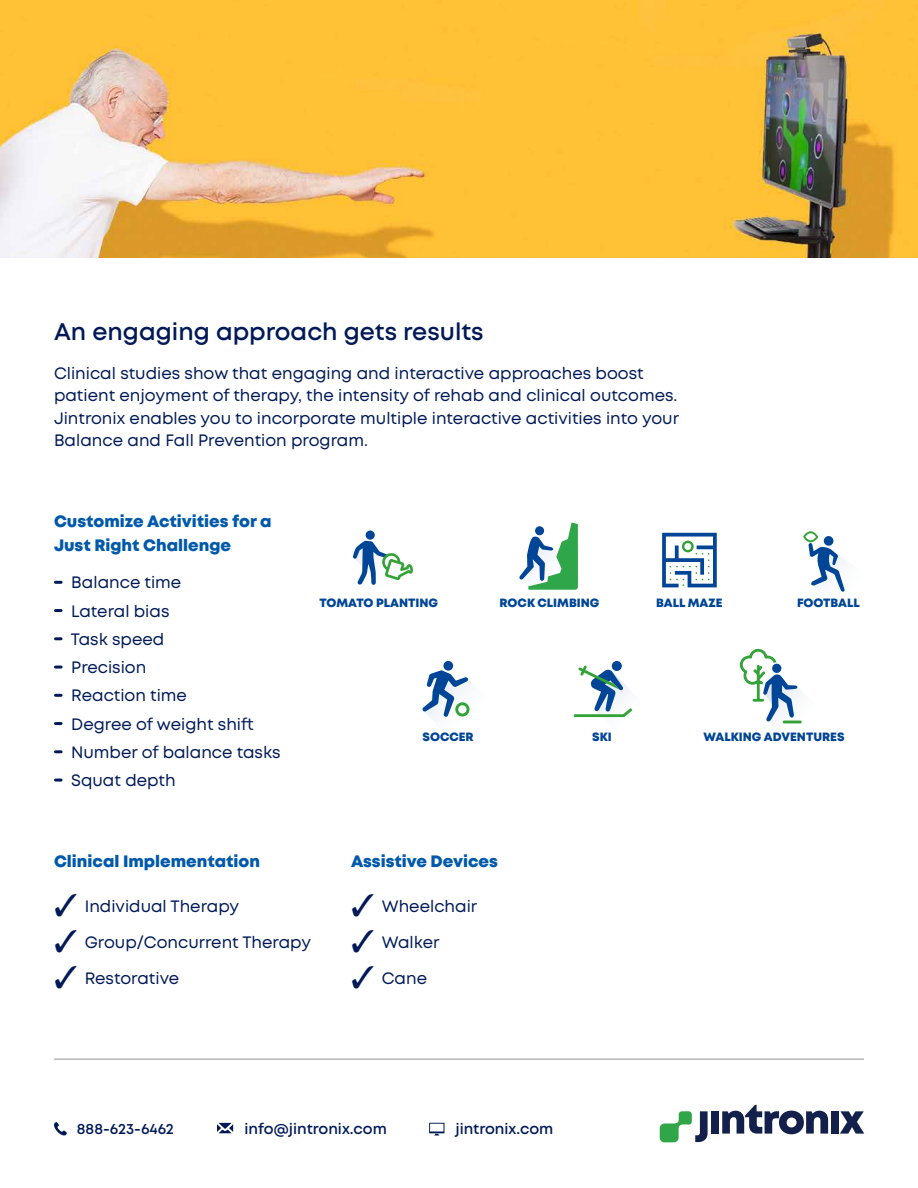
<style>
.page{position:relative;width:918px;height:1188px;background:#fff}
.page>*{position:absolute;margin:0;border:0;box-sizing:border-box;transform-origin:0 0}
.t1{font:600 24px "Mont";color:#011a57}
.t2{font:16.5px/28.2px "Mont";color:#011a57}
.t3{font:800 16.5px/24px "Mont";color:#0059aa}
.t4{font:600 15px "Mont";color:#011a57}
.t5{font:800 12px "Mont";color:#004596}
</style>
<div class="page">
<img style="left:0;top:0;width:918px;height:257px">
<svg style="left:519px;top:523px;width:59px;height:67px"></svg>
<svg style="left:353px;top:530px;width:60px;height:55px"></svg>
<svg style="left:422px;top:661px;width:48px;height:56px"></svg>
<svg style="left:803px;top:531px;width:42px;height:61px"></svg>
<div style="left:824px;top:536px;width:10px;height:10px;background:#004596;border-radius:50%"></div>
<svg style="left:574px;top:661px;width:58px;height:56px"></svg>
<svg style="left:56px;top:581px;width:5px;height:3px"></svg>
<svg style="left:56px;top:609px;width:5px;height:3px"></svg>
<svg style="left:56px;top:637px;width:5px;height:3px"></svg>
<svg style="left:56px;top:666px;width:5px;height:3px"></svg>
<svg style="left:56px;top:694px;width:5px;height:3px"></svg>
<svg style="left:56px;top:722px;width:5px;height:3px"></svg>
<svg style="left:56px;top:750px;width:5px;height:3px"></svg>
<svg style="left:56px;top:779px;width:5px;height:3px"></svg>
<svg style="left:662px;top:533px;width:55px;height:54px"></svg>
<svg style="left:660px;top:1111px;width:48px;height:31px"></svg>
<div style="left:711px;top:1111px;width:8px;height:23px;background:#13204b"></div>
<svg style="left:722px;top:1105px;width:106px;height:29px"></svg>
<div style="left:831px;top:1111px;width:8px;height:23px;background:#13204b"></div>
<svg style="left:840px;top:1111px;width:24px;height:23px"></svg>
<svg style="left:54px;top:1122px;width:13px;height:14px"></svg>
<svg style="left:217px;top:1122px;width:17px;height:12px"></svg>
<svg style="left:429px;top:1123px;width:16px;height:13px"></svg>
<hr style="left:54px;top:1059px;width:810px;height:1px;background:#939598">
<svg style="left:739px;top:649px;width:63px;height:74px"></svg>
<h1 class="t1" style="left:54px;top:316px;width:431px">An engaging approach gets results</h1>
<p class="t2" style="left:54px;top:362px;width:627px;line-height:22.5px">Clinical studies show that engaging and interactive approaches boost patient enjoyment of therapy, the intensity of rehab and clinical outcomes.<br>Jintronix enables you to incorporate multiple interactive activities into your Balance and Fall Prevention program.</p>
<p class="t3" style="left:54px;top:509px;width:219px">Customize Activities for a<br>Just Right Challenge</p>
<p class="t2" style="left:71px;top:569px;width:211px">Balance time<br>Lateral bias<br>Task speed<br>Precision<br>Reaction time<br>Degree of weight shift<br>Number of balance tasks<br>Squat depth</p>
<p class="t5" style="left:320px;top:595px;width:120px">TOMATO PLANTING</p>
<p class="t5" style="left:500px;top:595px;width:102px">ROCK CLIMBING</p>
<p class="t5" style="left:656px;top:595px;width:68px">BALL MAZE</p>
<p class="t5" style="left:797px;top:595px;width:64px">FOOTBALL</p>
<p class="t5" style="left:422px;top:729px;width:53px">SOCCER</p>
<p class="t5" style="left:592px;top:729px;width:21px">SKI</p>
<p class="t5" style="left:704px;top:729px;width:143px">WALKING ADVENTURES</p>
<p class="t3" style="left:54px;top:849px;width:208px">Clinical Implementation</p>
<p class="t2" style="left:54px;top:892px;width:187px">✓ Individual Therapy</p>
<p class="t2" style="left:54px;top:928px;width:259px">✓ Group/Concurrent Therapy</p>
<p class="t2" style="left:54px;top:964px;width:127px">✓ Restorative</p>
<p class="t3" style="left:351px;top:849px;width:149px">Assistive Devices</p>
<p class="t2" style="left:351px;top:892px;width:128px">✓ Wheelchair</p>
<p class="t2" style="left:351px;top:928px;width:90px">✓ Walker</p>
<p class="t2" style="left:351px;top:964px;width:78px">✓ Cane</p>
<p class="t4" style="left:77px;top:1119px;width:99px">888-623-6462</p>
<p class="t4" style="left:245px;top:1119px;width:144px">info@jintronix.com</p>
<p class="t4" style="left:456px;top:1119px;width:99px">jintronix.com</p>
</div>
